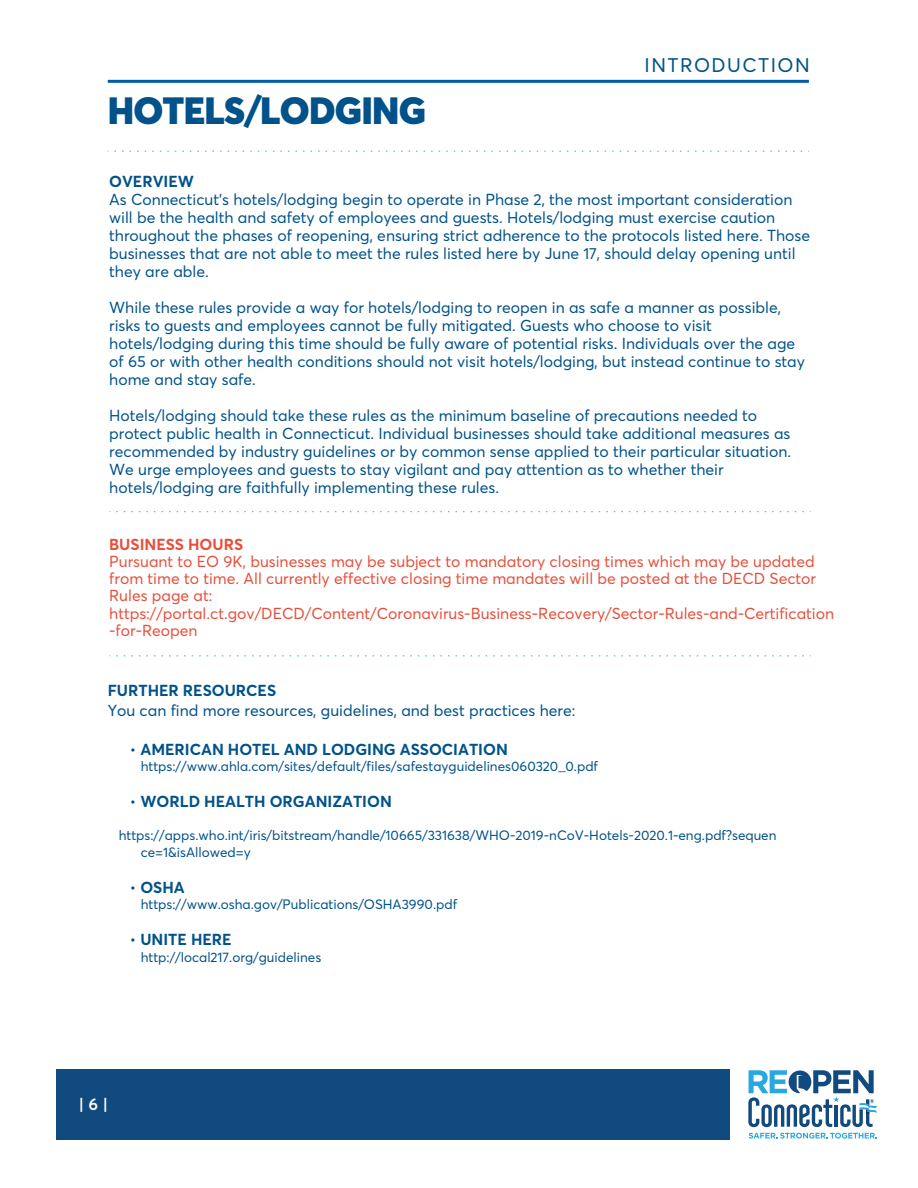
<style>
.page{position:relative;width:918px;height:1188px;background:#fff}
.page>*{position:absolute;margin:0;border:0;box-sizing:border-box;transform-origin:0 0}
.t1{font:900 37.5px "Averta PE";letter-spacing:-.02em;color:#01528a}
.t2{font:19.5px "Averta PE";letter-spacing:.075em;color:#01528a}
.t3{font:600 16.5px "Averta PE";color:#fff}
.t4{font:15.75px/18px "Averta PE";color:#01528a}
.t5{font:15.75px/17.2px "Averta PE";color:#e84f3b}
.t6{font:700 15.75px "Averta PE";color:#01528a}
.t7{font:700 15.75px "Averta PE";color:#e84f3b}
.t8{font:13.5px/16.5px "Averta PE";color:#01528a}
.s1{font-weight:400}
</style>
<div class="page">
<hr style="left:108px;top:80px;width:701px;height:3px;background:#015da7">
<svg style="left:115px;top:151px;width:694px;height:1px"></svg>
<svg style="left:116px;top:511px;width:695px;height:1px"></svg>
<svg style="left:116px;top:655px;width:695px;height:1px"></svg>
<div style="left:56px;top:1070px;width:674px;height:70px;background:#114a7f"></div>
<svg style="left:749px;top:1133px;width:128px;height:6px"></svg>
<svg style="left:748px;top:1070px;width:129px;height:57px"></svg>
<h1 class="t1" style="left:108px;top:84px;width:320px">HOTELS/LODGING</h1>
<p class="t2" style="left:645px;top:52px;width:167px">INTRODUCTION</p>
<p class="t6" style="left:109px;top:170px;width:86px">OVERVIEW</p>
<p class="t4" style="left:109px;top:189px;width:702px">As Connecticut's hotels/lodging begin to operate in Phase 2, the most important consideration will be the health and safety of employees and guests. Hotels/lodging must exercise caution throughout the phases of reopening, ensuring strict adherence to the protocols listed here. Those businesses that are not able to meet the rules listed here by June 17, should delay opening until they are able.</p>
<p class="t4" style="left:109px;top:297px;width:697px">While these rules provide a way for hotels/lodging to reopen in as safe a manner as possible, risks to guests and employees cannot be fully mitigated. Guests who choose to visit hotels/lodging during this time should be fully aware of potential risks. Individuals over the age of 65 or with other health conditions should not visit hotels/lodging, but instead continue to stay home and stay safe.</p>
<p class="t4" style="left:109px;top:405px;width:684px">Hotels/lodging should take these rules as the minimum baseline of precautions needed to protect public health in Connecticut. Individual businesses should take additional measures as recommended by industry guidelines or by common sense applied to their particular situation.<br>We urge employees and guests to stay vigilant and pay attention as to whether their hotels/lodging are faithfully implementing these rules.</p>
<p class="t7" style="left:109px;top:533px;width:135px">BUSINESS HOURS</p>
<p class="t5" style="left:109px;top:552px;width:726px">Pursuant to EO 9K, businesses may be subject to mandatory closing times which may be updated from time to time. All currently effective closing time mandates will be posted at the DECD Sector Rules page at: https://portal.ct.gov/DECD/Content/Coronavirus-Business-Recovery/Sector-Rules-and-Certification -for-Reopen</p>
<p class="t6" style="left:108px;top:680px;width:170px">FURTHER RESOURCES</p>
<p class="t4" style="left:108px;top:701px;width:469px">You can find more resources, guidelines, and best practices here:</p>
<p class="t6" style="left:130px;top:738px;width:380px"><span class="s1">•</span> AMERICAN HOTEL AND LODGING ASSOCIATION</p>
<p class="t8" style="left:141px;top:758px;width:459px">https://www.ahla.com/sites/default/files/safestayguidelines060320_0.pdf</p>
<p class="t6" style="left:130px;top:791px;width:264px"><span class="s1">•</span> WORLD HEALTH ORGANIZATION</p>
<p class="t8" style="left:141px;top:827px;width:637px;text-indent:-22px">https://apps.who.int/iris/bitstream/handle/10665/331638/WHO-2019-nCoV-Hotels-2020.1-eng.pdf?sequen ce=1&amp;isAllowed=y</p>
<p class="t6" style="left:130px;top:876px;width:57px"><span class="s1">•</span> OSHA</p>
<p class="t8" style="left:141px;top:896px;width:318px">https://www.osha.gov/Publications/OSHA3990.pdf</p>
<p class="t6" style="left:130px;top:929px;width:103px"><span class="s1">•</span> UNITE HERE</p>
<p class="t8" style="left:141px;top:948px;width:182px">http://local217.org/guidelines</p>
<p class="t3" style="left:79px;top:1092px;width:31px">| 6 |</p>
</div>
